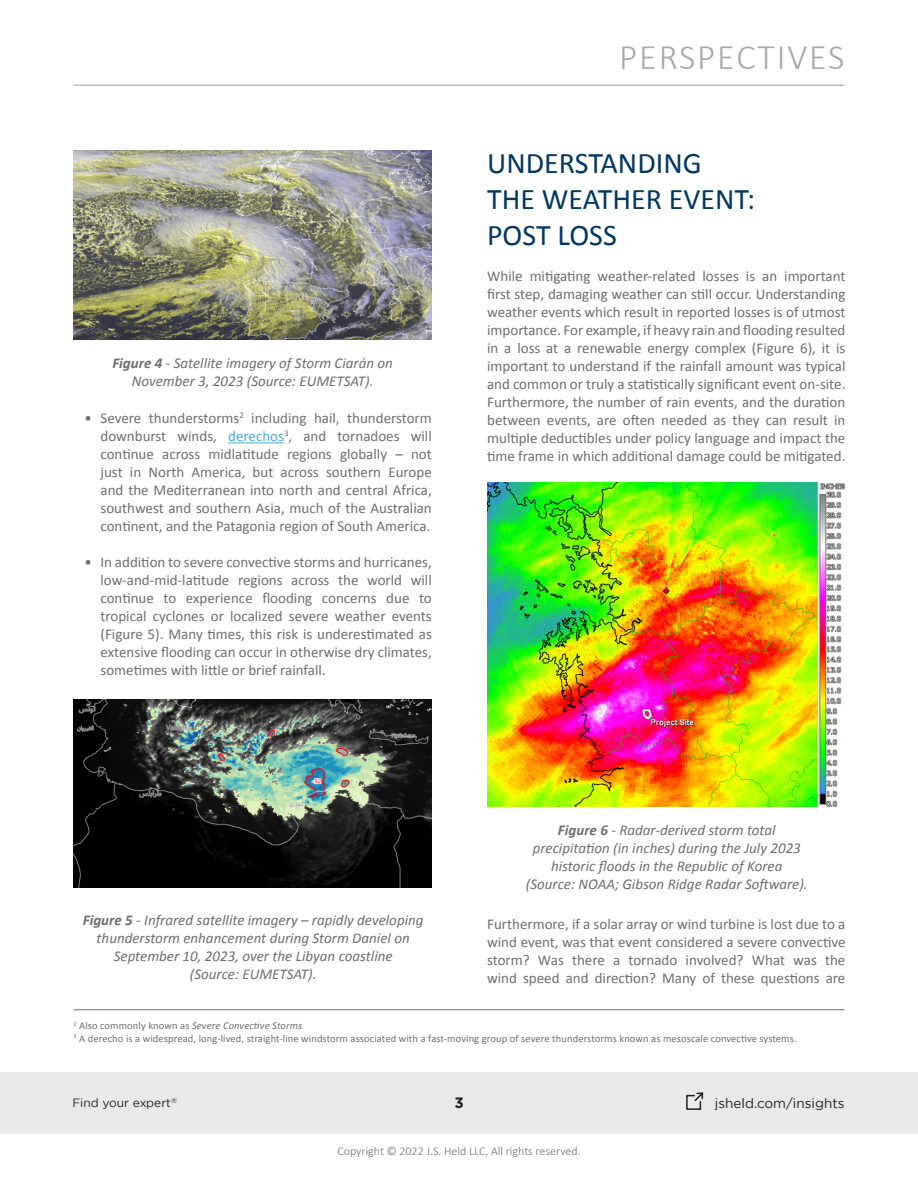
<style>
.page{position:relative;width:918px;height:1188px;background:#fff}
.page>*{position:absolute;margin:0;border:0;box-sizing:border-box;transform-origin:0 0}
.t1{font:300 36px "Calibri";letter-spacing:.05em;color:#a6a8aa}
.Main_Titles{font:30px/36px "Calibri";color:#003764}
.Text_Styles{font:15px/18px "Calibri";color:#6d6e70;text-align:justify}
.t2{font:italic 15px/18px "Calibri";color:#6d6e70;text-align:center}
.t3{font:700 15px "Gotham";color:#231f20}
.t4{font:13.5px "Gotham";color:#231f20}
.t5{font:300 12px "Calibri";color:#6d6e70}
.t6{font:12px "Gotham";color:#241f21}
.t7{font:10.5px "Calibri";letter-spacing:.01em;color:#6e6f71}
.t8{font:italic 10.5px "Calibri";letter-spacing:.01em;color:#6e6f71}
.t9{font:7.05px "Gotham";color:#241f21}
.s1{font-weight:700}
.s2{color:#4da8dd}
.s3{font-style:normal}
</style>
<div class="page">
<div style="left:0;top:1072px;width:918px;height:62px;background:#e9e9e9"></div>
<hr style="left:74px;top:85px;width:770px;height:1px;background:#a6a8ab">
<svg style="left:686px;top:1092px;width:18px;height:18px"></svg>
<hr style="left:228px;top:442px;width:56px;height:1px;background:#4da8dd">
<img style="left:74px;top:151px;width:358px;height:189px">
<img style="left:74px;top:699px;width:358px;height:189px">
<hr style="left:74px;top:1009px;width:770px;height:1px;background:#6d6e70">
<img style="left:487px;top:483px;width:358px;height:323px">
<p class="t2" style="left:112px;top:354px;width:282px"><span class="s1">Figure 4</span> - Satellite imagery of Storm Ciarán on<br>November 3, 2023 (Source: EUMETSAT).</p>
<p class="Text_Styles" style="left:101px;top:408px;width:333px;text-indent:-16px">• Severe thunderstorms<sup>2</sup> including hail, thunderstorm downburst winds, <span class="s2">derechos</span><sup>3</sup>, and tornadoes will continue across midlatitude regions globally – not just in North America, but across southern Europe and the Mediterranean into north and central Africa, southwest and southern Asia, much of the Australian continent, and the Patagonia region of South America.</p>
<p class="Text_Styles" style="left:101px;top:552px;width:333px;text-indent:-16px">• In addition to severe convective storms and hurricanes, low-and-mid-latitude regions across the world will continue to experience flooding concerns due to tropical cyclones or localized severe weather events (Figure 5). Many times, this risk is underestimated as extensive flooding can occur in otherwise dry climates, sometimes with little or brief rainfall.</p>
<h1 class="t1" style="left:619px;top:35px;width:227px">PERSPECTIVES</h1>
<p class="Main_Titles" style="left:487px;top:144px;width:270px">UNDERSTANDING<br>THE WEATHER EVENT:<br>POST LOSS</p>
<p class="Text_Styles" style="left:487px;top:266px;width:360px">While mitigating weather-related losses is an important first step, damaging weather can still occur. Understanding weather events which result in reported losses is of utmost importance. For example, if heavy rain and flooding resulted in a loss at a renewable energy complex (Figure 6), it is important to understand if the rainfall amount was typical and common or truly a statistically significant event on-site.<br>Furthermore, the number of rain events, and the duration between events, are often needed as they can result in multiple deductibles under policy language and impact the time frame in which additional damage could be mitigated.</p>
<p class="t2" style="left:526px;top:821px;width:283px"><span class="s1">Figure 6</span> - Radar-derived storm total precipitation (in inches) during the July 2023 historic floods in the Republic of Korea (Source: NOAA; Gibson Ridge Radar Software).</p>
<p class="t2" style="left:83px;top:911px;width:342px"><span class="s1">Figure 5</span> - Infrared satellite imagery – rapidly developing thunderstorm enhancement during Storm Daniel on September 10, 2023, over the Libyan coastline<br>(Source: EUMETSAT).</p>
<p class="t8" style="left:74px;top:1019px;width:230px"><sup>2</sup> <span class="s3">Also commonly known as</span> Severe Convective Storms</p>
<p class="t7" style="left:74px;top:1032px;width:725px"><sup>3</sup> A derecho is a widespread, long-lived, straight-line windstorm associated with a fast-moving group of severe thunderstorms known as mesoscale convective systems.</p>
<p class="Text_Styles" style="left:487px;top:914px;width:360px">Furthermore, if a solar array or wind turbine is lost due to a wind event, was that event considered a severe convective storm? Was there a tornado involved? What was the wind speed and direction? Many of these questions are</p>
<p class="t6" style="left:72px;top:1096px;width:100px">Find your expert</p>
<p class="t3" style="left:454px;top:1093px;width:11px">3</p>
<p class="t4" style="left:715px;top:1095px;width:131px">jsheld.com/insights</p>
<p class="t9" style="left:171px;top:1096px;width:7px">®</p>
<p class="t5" style="left:337px;top:1144px;width:245px">Copyright © 2022 J.S. Held LLC, All rights reserved.</p>
</div>
